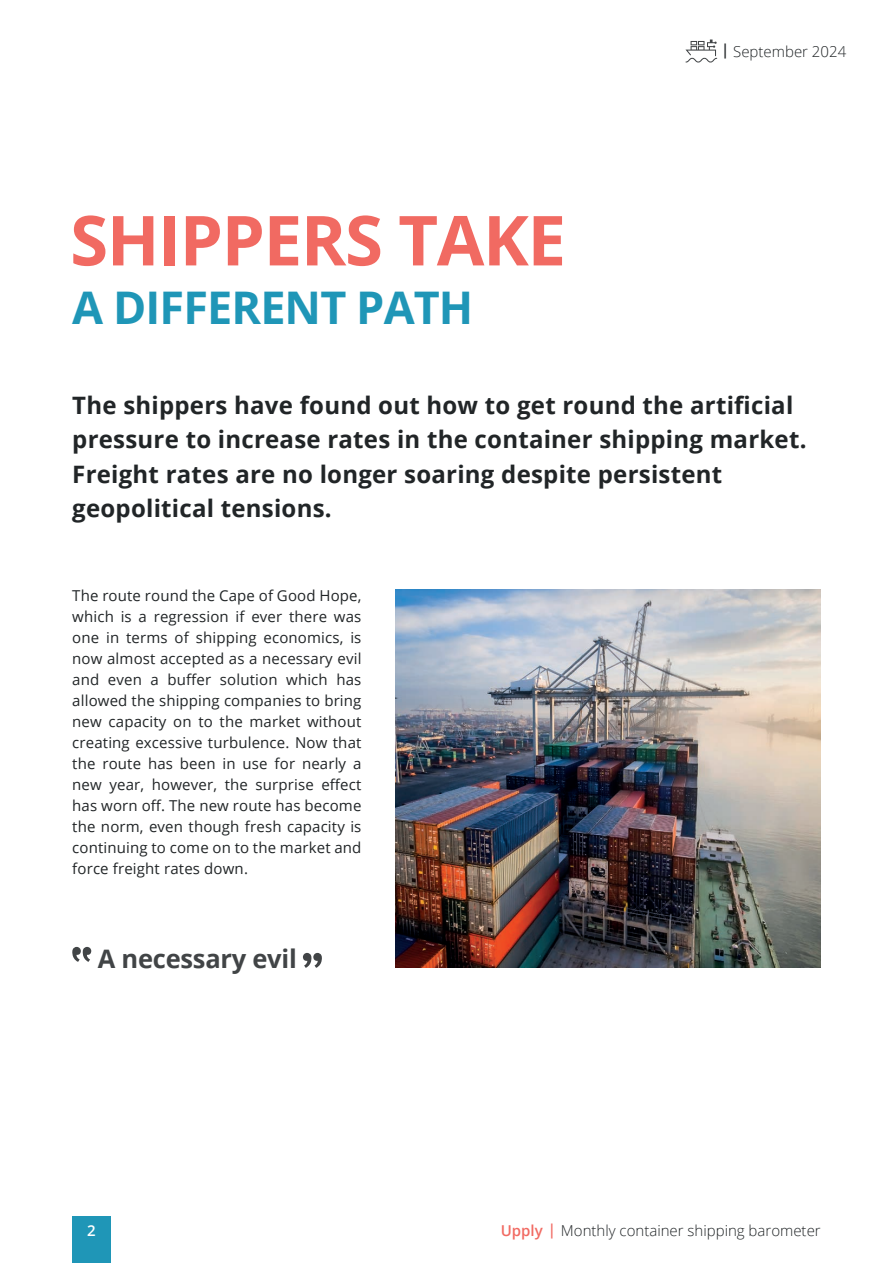
<style>
.page{position:relative;width:893px;height:1263px;background:#fff}
.page>*{position:absolute;margin:0;border:0;box-sizing:border-box;transform-origin:0 0}
.t1{font:700 69px "Open Sans";letter-spacing:-.02em;color:#f16a62}
.t2{font:700 45px "Open Sans";letter-spacing:-.02em;color:#1f96b7}
.t3{font:700 25.5px "Open Sans";letter-spacing:-.01em;color:#414446}
.t4{font:700 24px/34.5px "Open Sans";letter-spacing:.01em;color:#212527}
.t5{font:15px/21px "Open Sans";letter-spacing:.01em;color:#212527;text-align:justify}
.t6{font:300 15px "Open Sans";color:#212527}
.t7{font:600 15px "Open Sans";color:#fff}
.s1{font-weight:600}
.s2{font-weight:600;color:#f16a62}
</style>
<div class="page">
<svg style="left:72px;top:947px;width:19px;height:15px"></svg>
<svg style="left:303px;top:953px;width:19px;height:15px"></svg>
<img style="left:395px;top:589px;width:426px;height:379px">
<div style="left:72px;top:1216px;width:39px;height:47px;background:#1f96b7"></div>
<svg style="left:685px;top:40px;width:32px;height:23px"></svg>
<h1 class="t1" style="left:70px;top:192px;width:497px">SHIPPERS TAKE</h1>
<h2 class="t2" style="left:72px;top:276px;width:403px">A DIFFERENT PATH</h2>
<p class="t6" style="left:721px;top:41px;width:127px"><span class="s1">|</span> September 2024</p>
<h3 class="t4" style="left:72px;top:387px;width:736px">The shippers have found out how to get round the artificial pressure to increase rates in the container shipping market.<br>Freight rates are no longer soaring despite persistent geopolitical tensions.</h3>
<p class="t5" style="left:72px;top:584px;width:291px">The route round the Cape of Good Hope, which is a regression if ever there was one in terms of shipping economics, is now almost accepted as a necessary evil and even a buffer solution which has allowed the shipping companies to bring new capacity on to the market without creating excessive turbulence. Now that the route has been in use for nearly a new year, however, the surprise effect has worn off. The new route has become the norm, even though fresh capacity is continuing to come on to the market and force freight rates down.</p>
<h3 class="t3" style="left:98px;top:940px;width:201px">A necessary evil</h3>
<p class="t7" style="left:87px;top:1220px;width:10px">2</p>
<p class="t6" style="left:501px;top:1220px;width:322px"><span class="s2">Upply |</span> Monthly container shipping barometer</p>
</div>
